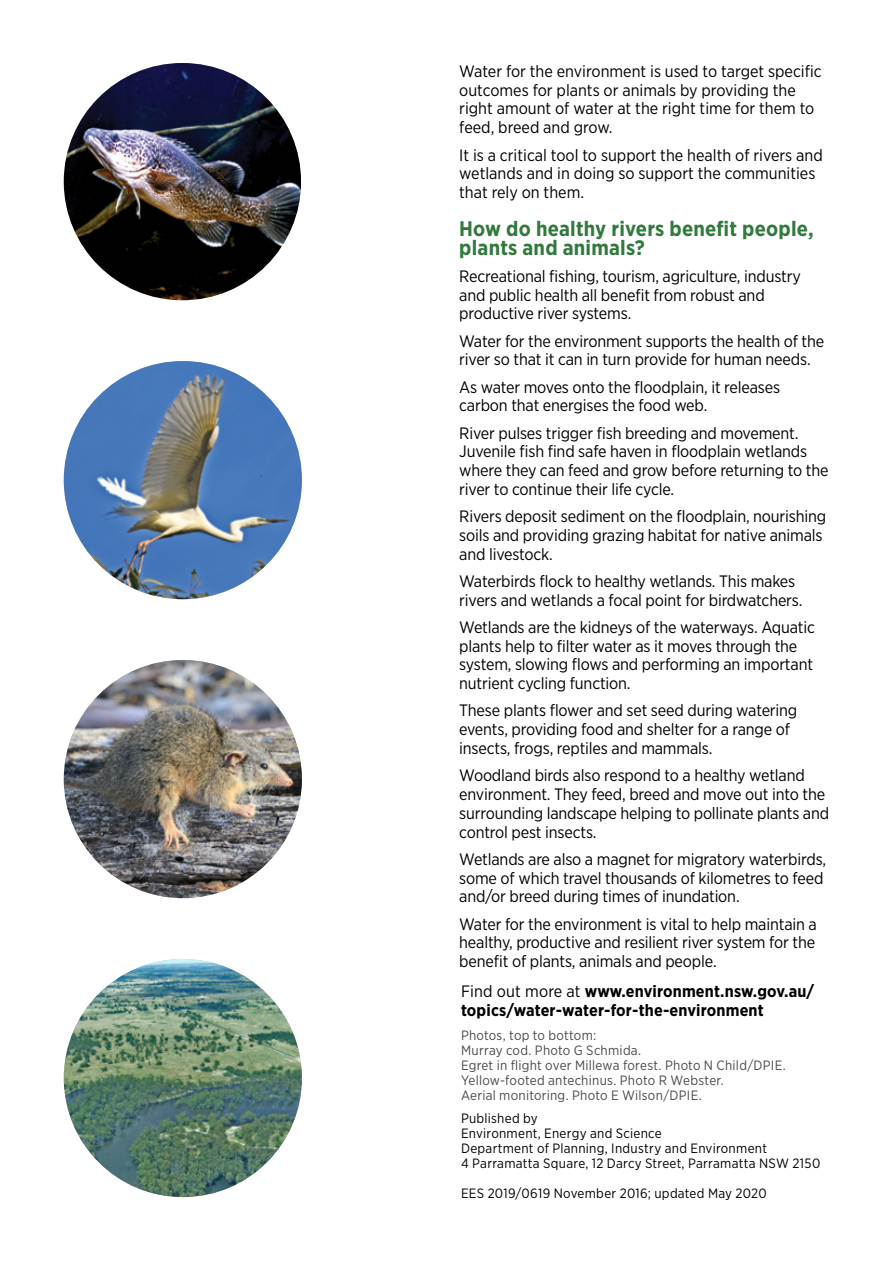
<style>
.page{position:relative;width:893px;height:1263px;background:#fff}
.page>*{position:absolute;margin:0;border:0;box-sizing:border-box;transform-origin:0 0}
._05_Heading_2{font:700 21px/18.8px "Gotham Narrow";letter-spacing:.01em;color:#31793d}
._08_Body_copy{font:16.5px/18.8px "Gotham Narrow";letter-spacing:-.01em;color:#000}
._08_Body_copy-2{font:700 16.5px/19.5px "Gotham Narrow";letter-spacing:.01em;color:#000}
._03_Imprint{font:13.5px/15px "Gotham Narrow";letter-spacing:.02em;color:#000}
._03_Imprint-2{font:13.5px/15px "Gotham Narrow";letter-spacing:.02em;color:#4b4b4a}
.s1{font-weight:400}
</style>
<div class="page">
<img style="left:64px;top:660px;width:238px;height:238px;border-radius:119px">
<img style="left:64px;top:959px;width:238px;height:238px;border-radius:119px">
<img style="left:64px;top:63px;width:237px;height:237px;border-radius:119px">
<img style="left:64px;top:361px;width:238px;height:238px;border-radius:119px">
<p class="_08_Body_copy" style="left:459px;top:61px;width:364px">Water for the environment is used to target specific outcomes for plants or animals by providing the right amount of water at the right time for them to feed, breed and grow.</p>
<p class="_08_Body_copy" style="left:459px;top:145px;width:365px">It is a critical tool to support the health of rivers and wetlands and in doing so support the communities that rely on them.</p>
<h3 class="_05_Heading_2" style="left:459px;top:219px;width:356px">How do healthy rivers benefit people, plants and animals?</h3>
<p class="_08_Body_copy" style="left:459px;top:266px;width:343px">Recreational fishing, tourism, agriculture, industry and public health all benefit from robust and productive river systems.</p>
<p class="_08_Body_copy" style="left:459px;top:331px;width:367px">Water for the environment supports the health of the river so that it can in turn provide for human needs.</p>
<p class="_08_Body_copy" style="left:459px;top:377px;width:322px">As water moves onto the floodplain, it releases carbon that energises the food web.</p>
<p class="_08_Body_copy" style="left:459px;top:423px;width:371px">River pulses trigger fish breeding and movement.<br>Juvenile fish find safe haven in floodplain wetlands where they can feed and grow before returning to the river to continue their life cycle.</p>
<p class="_08_Body_copy" style="left:459px;top:507px;width:369px">Rivers deposit sediment on the floodplain, nourishing soils and providing grazing habitat for native animals and livestock.</p>
<p class="_08_Body_copy" style="left:459px;top:571px;width:345px">Waterbirds flock to healthy wetlands. This makes rivers and wetlands a focal point for birdwatchers.</p>
<p class="_08_Body_copy" style="left:459px;top:617px;width:357px">Wetlands are the kidneys of the waterways. Aquatic plants help to filter water as it moves through the system, slowing flows and performing an important nutrient cycling function.</p>
<p class="_08_Body_copy" style="left:459px;top:701px;width:340px">These plants flower and set seed during watering events, providing food and shelter for a range of insects, frogs, reptiles and mammals.</p>
<p class="_08_Body_copy" style="left:459px;top:766px;width:371px">Woodland birds also respond to a healthy wetland environment. They feed, breed and move out into the surrounding landscape helping to pollinate plants and control pest insects.</p>
<p class="_08_Body_copy" style="left:459px;top:849px;width:369px">Wetlands are also a magnet for migratory waterbirds, some of which travel thousands of kilometres to feed and/or breed during times of inundation.</p>
<p class="_08_Body_copy" style="left:459px;top:914px;width:359px;text-align:justify">Water for the environment is vital to help maintain a healthy, productive and resilient river system for the benefit of plants, animals and people.</p>
<p class="_08_Body_copy-2" style="left:461px;top:981px;width:355px"><span class="s1">Find out more at</span> www.environment.nsw.gov.au/ topics/water-water-for-the-environment</p>
<p class="_03_Imprint-2" style="left:461px;top:1027px;width:326px">Photos, top to bottom:<br>Murray cod. Photo G Schmida.<br>Egret in flight over Millewa forest. Photo N Child/DPIE.<br>Yellow-footed antechinus. Photo R Webster.<br>Aerial monitoring. Photo E Wilson/DPIE.</p>
<p class="_03_Imprint" style="left:461px;top:1110px;width:361px">Published by<br>Environment, Energy and Science<br>Department of Planning, Industry and Environment<br>4 Parramatta Square, 12 Darcy Street, Parramatta NSW 2150</p>
<p class="_03_Imprint" style="left:461px;top:1185px;width:307px">EES 2019/0619 November 2016; updated May 2020</p>
</div>
